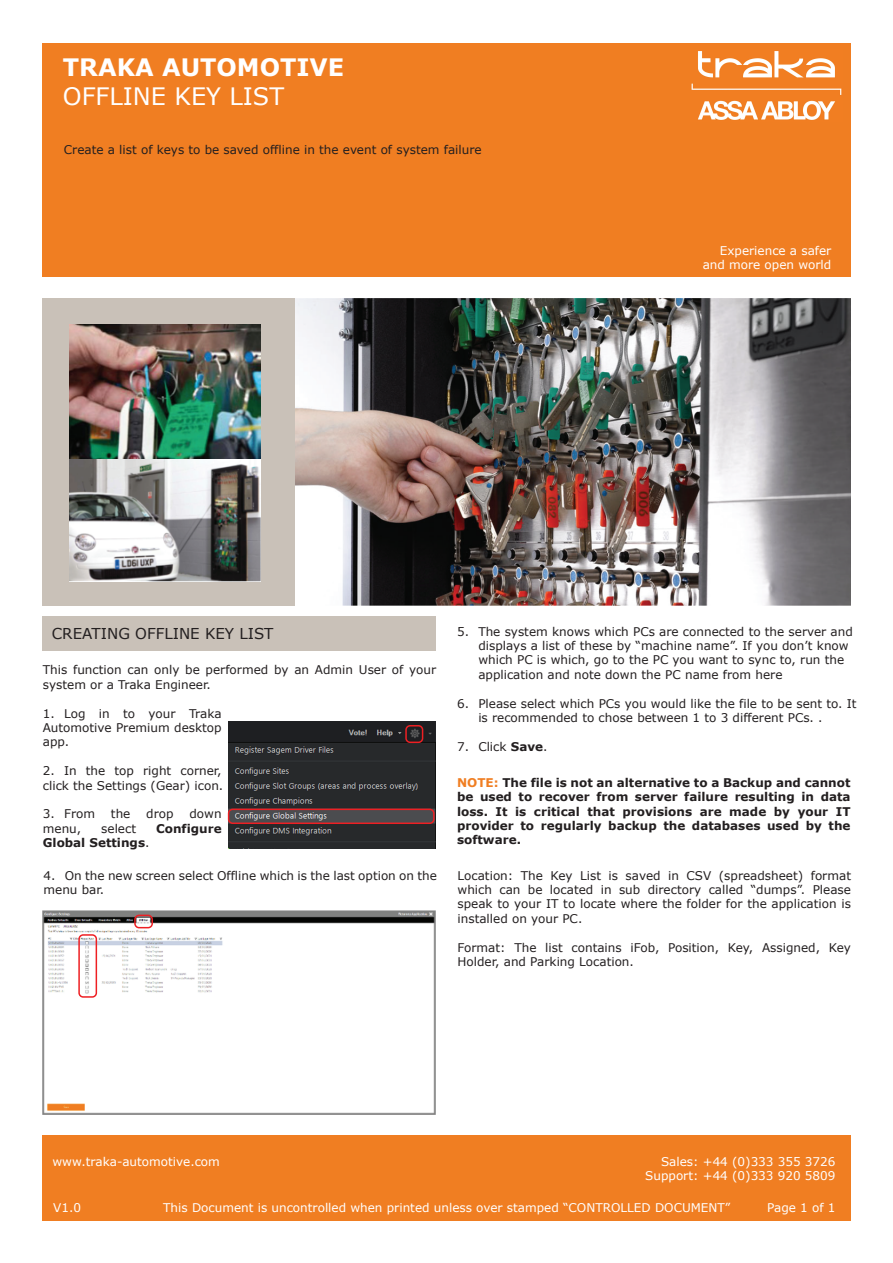
<style>
.page{position:relative;width:893px;height:1263px;background:#fff}
.page>*{position:absolute;margin:0;border:0;box-sizing:border-box;transform-origin:0 0}
.t1{font:700 24px "Verdana";color:#fff}
.t2{font:24px "Verdana";color:#fff}
.t3{font:15px "Verdana";color:#231f20}
.t4{font:12px/14.4px "Verdana";color:#231f20}
.t5{font:700 12px/14.4px "Verdana";color:#231f20;text-align:justify}
.t6{font:12px/14.4px "Verdana";color:#fff;text-align:right}
.s1{font-weight:700}
.s2{font-weight:400}
.s3{color:#f07e22}
</style>
<div class="page">
<div style="left:43px;top:43px;width:808px;height:234px;background:#f07e22"></div>
<img style="left:691px;top:51px;width:151px;height:69px">
<div style="left:43px;top:1135px;width:808px;height:85px;background:#f07e22"></div>
<div style="left:43px;top:616px;width:393px;height:34px;background:#c9c1b8"></div>
<img style="left:228px;top:721px;width:208px;height:128px">
<div style="left:405px;top:725px;width:18px;height:18px;border:2px solid #ee1f23;border-radius:4px"></div>
<div style="left:228px;top:808px;width:207px;height:16px;border:2px solid #ee1f23;border-radius:4px"></div>
<img style="left:42px;top:910px;width:394px;height:204px">
<div style="left:134px;top:915px;width:19px;height:13px;border:2px solid #ee1f23;border-radius:4px"></div>
<div style="left:78px;top:934px;width:19px;height:64px;border:2px solid #ee1f23;border-radius:4px"></div>
<div style="left:43px;top:298px;width:808px;height:307px;background:#c9c1b8"></div>
<img style="left:69px;top:324px;width:192px;height:258px">
<img style="left:296px;top:298px;width:555px;height:307px">
<h1 class="t1" style="left:63px;top:50px;width:283px">TRAKA AUTOMOTIVE</h1>
<h1 class="t2" style="left:63px;top:79px;width:223px">OFFLINE KEY LIST</h1>
<p class="t4" style="left:64px;top:142px;width:419px">Create a list of keys to be saved offline in the event of system failure</p>
<p class="t6" style="left:703px;top:243px;width:130px">Experience a safer and more open world</p>
<p class="t4" style="left:478px;top:624px;width:376px;text-indent:-21px">5. The system knows which PCs are connected to the server and displays a list of these by “machine name”. If you don’t know which PC is which, go to the PC you want to sync to, run the application and note down the PC name from here</p>
<p class="t4" style="left:478px;top:696px;width:380px;text-indent:-21px">6. Please select which PCs you would like the file to be sent to. It is recommended to chose between 1 to 3 different PCs. .</p>
<p class="t4" style="left:457px;top:739px;width:92px">7. Click <span class="s1">Save</span>.</p>
<p class="t3" style="left:52px;top:623px;width:223px">CREATING OFFLINE KEY LIST</p>
<p class="t4" style="left:43px;top:663px;width:395px">This function can only be performed by an Admin User of your system or a Traka Engineer.</p>
<p class="t4" style="left:43px;top:706px;width:180px;text-align:justify">1. Log in to your Traka Automotive Premium desktop app.</p>
<p class="t4" style="left:43px;top:763px;width:182px">2. In the top right corner, click the Settings (Gear) icon.</p>
<p class="t4" style="left:43px;top:807px;width:54px">3. From</p>
<p class="t4" style="left:111px;top:807px;width:21px">the</p>
<p class="t4" style="left:146px;top:807px;width:29px">drop</p>
<p class="t4" style="left:189px;top:807px;width:34px">down</p>
<p class="t4" style="left:43px;top:821px;width:40px">menu,</p>
<p class="t4" style="left:101px;top:821px;width:36px">select</p>
<p class="t5" style="left:156px;top:821px;width:67px">Configure</p>
<p class="t5" style="left:43px;top:835px;width:108px">Global Settings<span class="s2">.</span></p>
<p class="t4" style="left:44px;top:868px;width:395px">4. On the new screen select Offline which is the last option on the menu bar.</p>
<p class="t4" style="left:458px;top:868px;width:395px;text-align:justify">Location: The Key List is saved in CSV (spreadsheet) format which can be located in sub directory called “dumps”. Please speak to your IT to locate where the folder for the application is installed on your PC.</p>
<p class="t4" style="left:458px;top:940px;width:395px">Format: The list contains iFob, Position, Key, Assigned, Key<br>Holder, and Parking Location.</p>
<p class="t5" style="left:457px;top:775px;width:395px"><span class="s3">NOTE:</span> The file is not an alternative to a Backup and cannot be used to recover from server failure resulting in data loss. It is critical that provisions are made by your IT provider to regularly backup the databases used by the software.</p>
<p class="t6" style="left:52px;top:1154px;width:169px">www.traka-automotive.com</p>
<p class="t6" style="left:645px;top:1154px;width:192px">Sales: +44 (0)333 355 3726<br>Support: +44 (0)333 920 5809</p>
<p class="t6" style="left:53px;top:1201px;width:29px">V1.0</p>
<p class="t6" style="left:163px;top:1201px;width:569px">This Document is uncontrolled when printed unless over stamped “CONTROLLED DOCUMENT”</p>
<p class="t6" style="left:767px;top:1201px;width:70px">Page 1 of 1</p>
</div>
